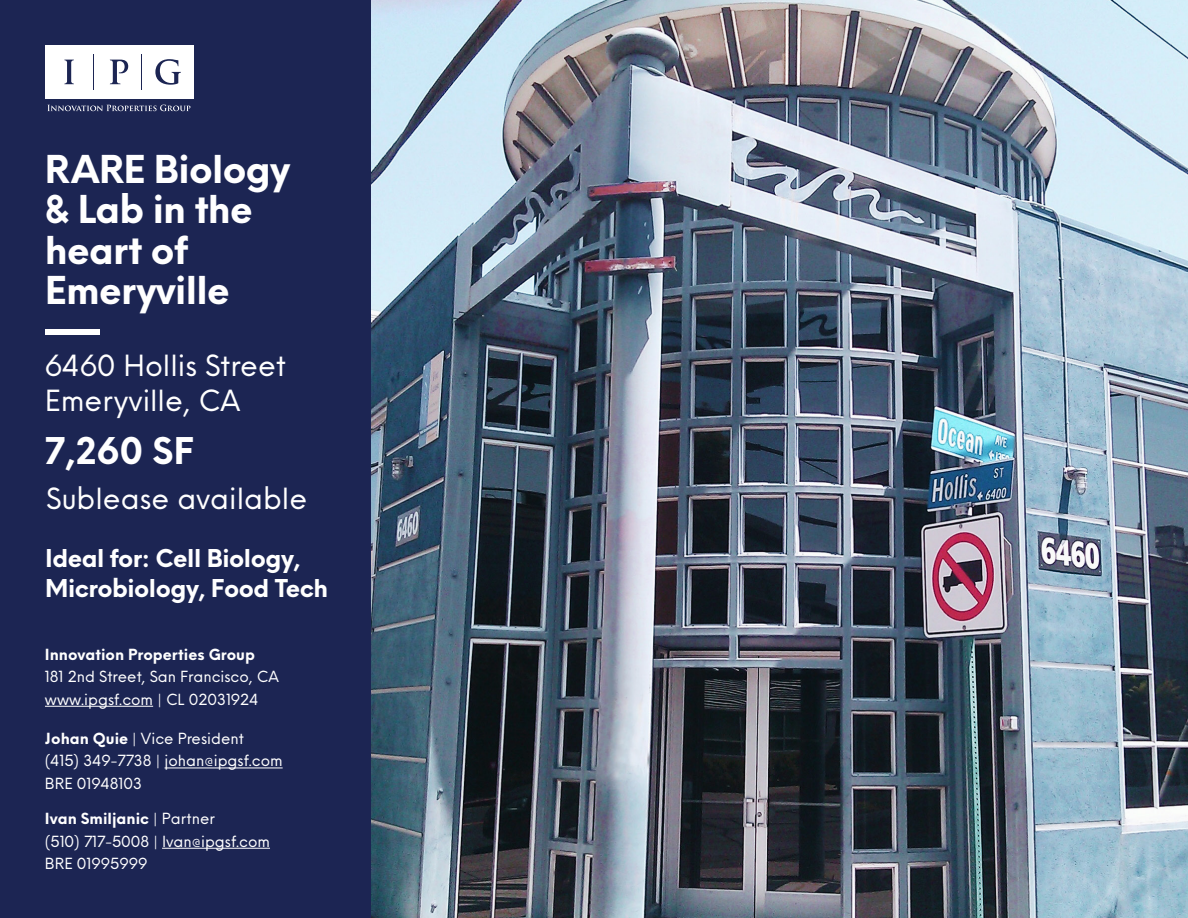
<style>
.page{position:relative;width:1188px;height:918px;background:#fff}
.page>*{position:absolute;margin:0;border:0;box-sizing:border-box;transform-origin:0 0}
.t1{font:700 37.5px/40.5px "Neue Einstellung";letter-spacing:-.02em;color:#fff}
.t2{font:700 36px "Neue Einstellung";color:#fff}
.t3{font:28.5px/34.2px "Neue Einstellung";color:#fff}
.t4{font:700 24px/30px "Neue Einstellung";letter-spacing:-.02em;color:#fff}
.t5{font:15px/22.5px "Neue Einstellung";color:#fff}
.t6{font:700 15px "Neue Einstellung";color:#fff}
.s1{font-weight:700}
</style>
<div class="page">
<img style="left:371px;top:0;width:817px;height:918px">
<div style="left:0;top:0;width:371px;height:918px;background:#1c2553"></div>
<div style="left:45px;top:45px;width:148px;height:54px;background:#fff"></div>
<svg style="left:47px;top:105px;width:143px;height:6px"></svg>
<hr style="left:93px;top:54px;width:1px;height:35px;background:#1c2553">
<hr style="left:141px;top:54px;width:1px;height:35px;background:#1c2553">
<svg style="left:64px;top:60px;width:10px;height:24px"></svg>
<svg style="left:155px;top:59px;width:26px;height:26px"></svg>
<svg style="left:110px;top:60px;width:18px;height:24px"></svg>
<div style="left:45px;top:330px;width:54px;height:5px;background:#fff"></div>
<hr style="left:45px;top:706px;width:108px;height:1px;background:#fff">
<hr style="left:165px;top:768px;width:118px;height:1px;background:#fff">
<hr style="left:162px;top:848px;width:108px;height:1px;background:#fff">
<h1 class="t1" style="left:45px;top:145px;width:247px">RARE Biology &amp; Lab in the heart of<br>Emeryville</h1>
<h3 class="t3" style="left:45px;top:346px;width:243px">6460 Hollis Street<br>Emeryville, CA</h3>
<h2 class="t2" style="left:45px;top:418px;width:150px">7,260 SF</h2>
<h3 class="t3" style="left:46px;top:478px;width:263px">Sublease available</h3>
<h3 class="t4" style="left:45px;top:541px;width:284px">Ideal for: Cell Biology,<br>Microbiology, Food Tech</h3>
<p class="t6" style="left:45px;top:641px;width:212px">Innovation Properties Group</p>
<p class="t5" style="left:45px;top:664px;width:236px">181 2nd Street, San Francisco, CA www.ipgsf.com | CL 02031924</p>
<p class="t5" style="left:45px;top:726px;width:239px"><span class="s1">Johan Quie</span> | Vice President<br>(415) 349-7738 | johan@ipgsf.com<br>BRE 01948103</p>
<p class="t5" style="left:45px;top:806px;width:227px"><span class="s1">Ivan Smiljanic</span> | Partner<br>(510) 717-5008 | Ivan@ipgsf.com<br>BRE 01995999</p>
</div>
